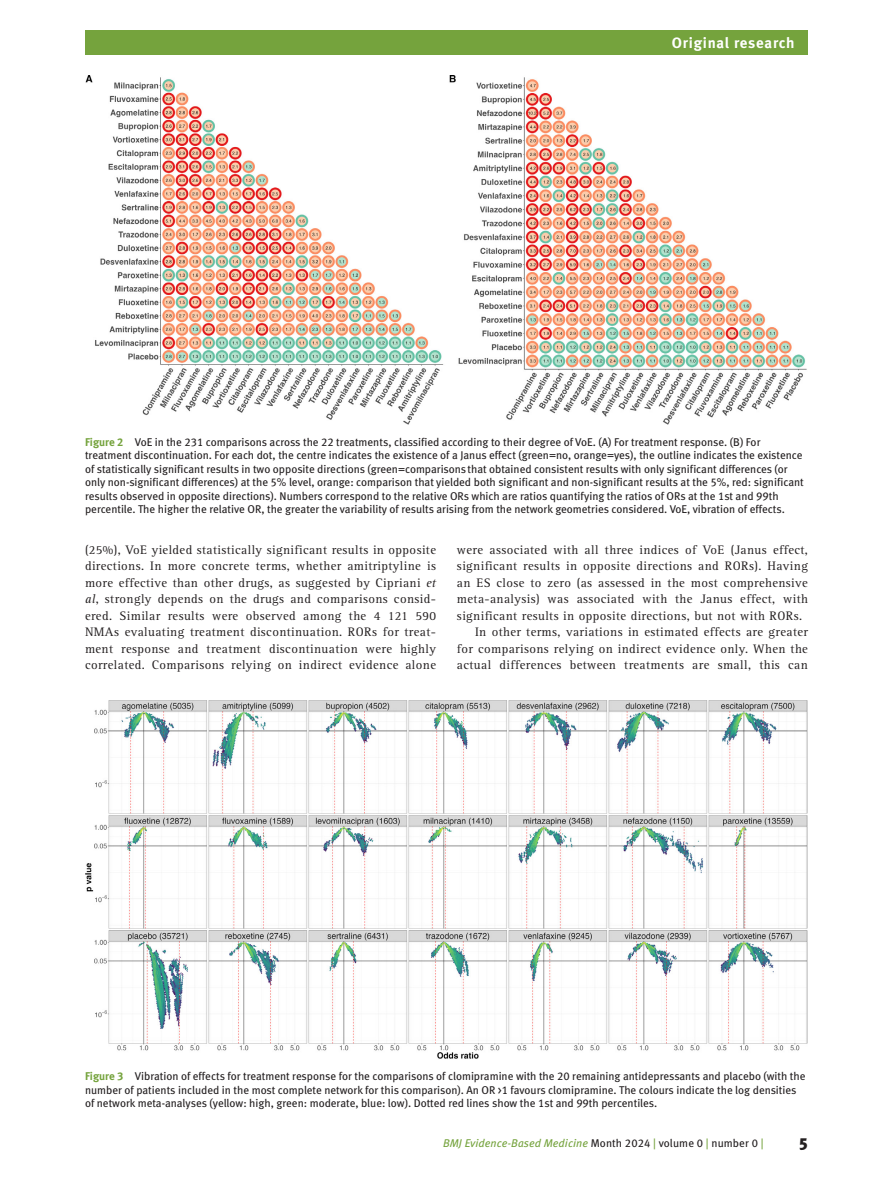
<style>
.page{position:relative;width:893px;height:1191px;background:#fff}
.page>*{position:absolute;margin:0;border:0;box-sizing:border-box;transform-origin:0 0}
.t1{font:900 16.5px "Meta Pro";color:#231f20}
.t2{font:15px "Meta Bold LFC";letter-spacing:.05em;color:#fff}
.t3{font:12.75px/16.5px "Rotis Serif Std";letter-spacing:.03em;color:#231f20;text-align:justify}
.t4{font:11.25px/13.5px "Meta Book LF";color:#231f20}
.t5{font:italic 11.25px "Meta Book LF";letter-spacing:.01em;color:#75a33d}
.s1{font-family:"Meta Bold LFC";color:#75a33d}
.s2{font-style:italic}
.s3{font-style:normal;color:#231f20}
.s4{font-style:normal}
</style>
<div class="page">
<div style="left:85px;top:30px;width:723px;height:24px;background:#75a33d"></div>
<img style="left:85px;top:75px;width:722px;height:350px">
<img style="left:85px;top:700px;width:723px;height:359px">
<h2 class="t2" style="left:672px;top:34px;width:124px">Original research</h2>
<p class="t4" style="left:85px;top:435px;width:720px"><span class="s1">Figure 2</span> VoE in the 231 comparisons across the 22 treatments, classified according to their degree of VoE. (A) For treatment response. (B) For treatment discontinuation. For each dot, the centre indicates the existence of a Janus effect (green=no, orange=yes), the outline indicates the existence of statistically significant results in two opposite directions (green=comparisonsthat obtained consistent results with only significant differences (or only non-significant differences) at the 5% level, orange: comparison that yielded both significant and non-significant results at the 5%, red: significant results observed in opposite directions). Numbers correspond to the relative ORs which are ratios quantifying the ratios of ORs at the 1st and 99th percentile. The higher the relative OR, the greater the variability of results arising from the network geometries considered. VoE, vibration of effects.</p>
<p class="t3" style="left:85px;top:541px;width:352px">(25%), VoE yielded statistically significant results in opposite directions. In more concrete terms, whether amitriptyline is more effective than other drugs, as suggested by Cipriani <span class="s2">et al</span>, strongly depends on the drugs and comparisons consid&shy;ered. Similar results were observed among the 4 121 590<br>NMAs evaluating treatment discontinuation. RORs for treat&shy;ment response and treatment discontinuation were highly correlated. Comparisons relying on indirect evidence alone</p>
<p class="t3" style="left:457px;top:541px;width:352px">were associated with all three indices of VoE (Janus effect,</p>
<p class="t3" style="left:457px;top:558px;width:352px">significant results in opposite directions and RORs). Having</p>
<p class="t3" style="left:457px;top:574px;width:352px">an ES close to zero (as assessed in the most comprehensive</p>
<p class="t3" style="left:457px;top:591px;width:352px">meta-analysis) was associated with the Janus effect, with</p>
<p class="t3" style="left:457px;top:607px;width:347px">significant results in opposite directions, but not with RORs.</p>
<p class="t3" style="left:475px;top:624px;width:334px">In other terms, variations in estimated effects are greater</p>
<p class="t3" style="left:457px;top:640px;width:352px">for comparisons relying on indirect evidence only. When the</p>
<p class="t3" style="left:457px;top:657px;width:352px">actual differences between treatments are small, this can</p>
<p class="t4" style="left:85px;top:1069px;width:722px"><span class="s1">Figure 3</span> Vibration of effects for treatment response for the comparisons of clomipramine with the 20 remaining antidepressants and placebo (with the number of patients included in the most complete network for this comparison). An OR &gt;1 favours clomipramine. The colours indicate the log densities of network meta-analyses (yellow: high, green: moderate, blue: low). Dotted red lines show the 1st and 99th percentiles.</p>
<p class="t5" style="left:443px;top:1136px;width:322px">BMJ Evidence-Based Medicine <span class="s3">Month 2024</span> <span class="s4">|</span> <span class="s3">volume 0</span> <span class="s4">|</span> <span class="s3">number 0</span> <span class="s4">|</span></p>
<h1 class="t1" style="left:799px;top:1130px;width:10px">5</h1>
</div>
